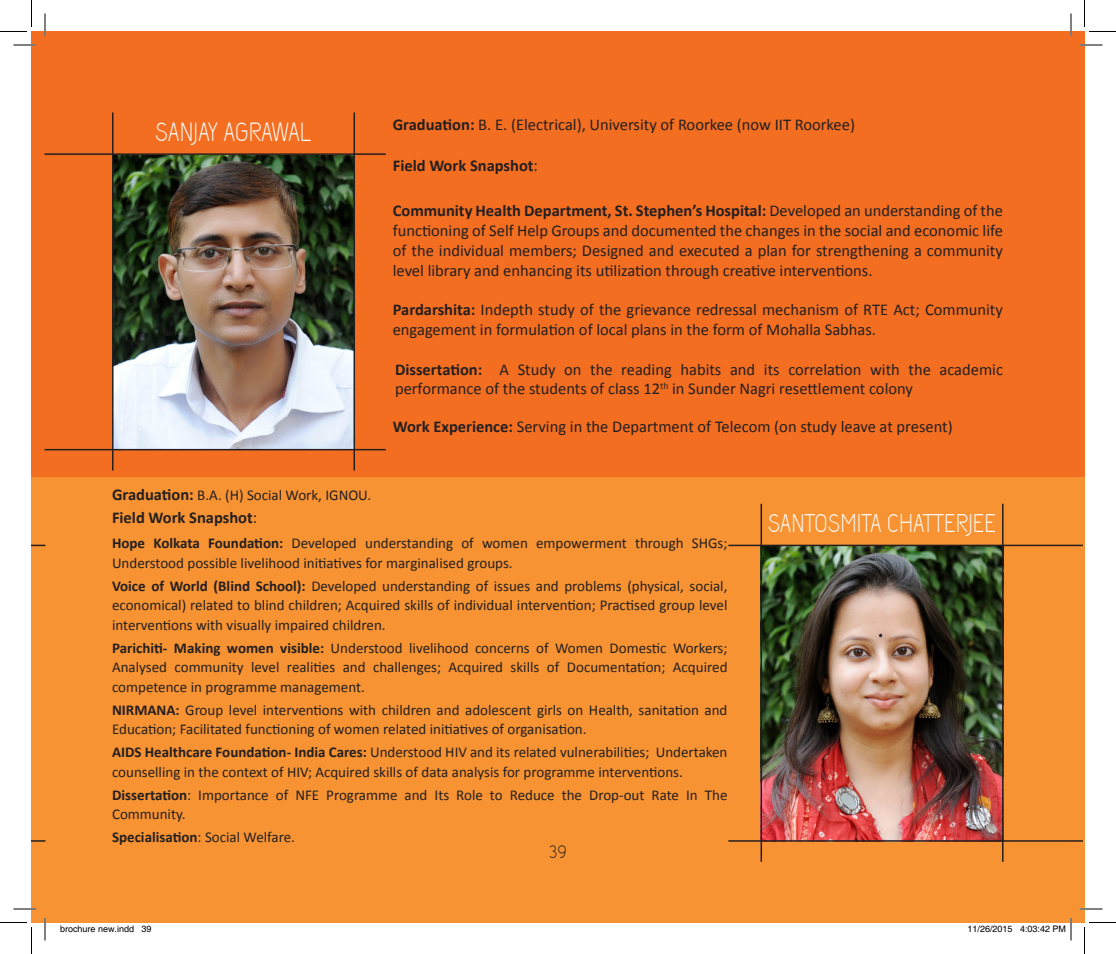
<style>
.page{position:relative;width:1116px;height:954px;background:#fff}
.page>*{position:absolute;margin:0;border:0;box-sizing:border-box;transform-origin:0 0}
.Normal__Web{font:26.25px "Capsuula";letter-spacing:-.01em;color:#fff}
.Normal__Web-2{font:25.5px "Capsuula";color:#fff}
.t1{font:18px "Capsuula";color:#231f20}
.t2{font:16.5px/19.8px "Calibri";color:#231f20}
.Normal__Web-3{font:700 16.5px "Calibri";color:#231f20}
.t3{font:15px/19.5px "Calibri";color:#231f20}
.t4{font:9px "Helvetica";color:#000}
.s1{font-weight:700}
.s2{font-weight:400}
.s3{font-weight:700;font-size:16.5px}
</style>
<div class="page">
<div style="left:32px;top:477px;width:13px;height:445px;background:#f79332"></div>
<div style="left:32px;top:32px;width:13px;height:445px;background:#f36e21"></div>
<div style="left:45px;top:32px;width:1039px;height:445px;background:#f36e21"></div>
<div style="left:45px;top:477px;width:1039px;height:445px;background:#f79332"></div>
<img style="left:114px;top:155px;width:240px;height:294px">
<img style="left:762px;top:546px;width:240px;height:294px">
<hr style="left:45px;top:153px;width:341px;height:2px;background:#231f20">
<svg style="left:32px;top:545px;width:13px;height:1px"></svg>
<hr style="left:728px;top:545px;width:355px;height:1px;background:#231f20">
<hr style="left:45px;top:449px;width:341px;height:1px;background:#231f20">
<svg style="left:32px;top:840px;width:13px;height:2px"></svg>
<hr style="left:728px;top:840px;width:355px;height:2px;background:#231f20">
<hr style="left:112px;top:112px;width:2px;height:359px;background:#231f20">
<hr style="left:761px;top:504px;width:1px;height:358px;background:#231f20">
<hr style="left:354px;top:112px;width:1px;height:359px;background:#231f20">
<hr style="left:1002px;top:504px;width:2px;height:358px;background:#231f20">
<hr style="left:14px;top:44px;width:22px;height:2px;background:#fff">
<hr style="left:1080px;top:44px;width:22px;height:2px;background:#fff">
<hr style="left:14px;top:908px;width:22px;height:2px;background:#fff">
<hr style="left:1080px;top:908px;width:22px;height:2px;background:#fff">
<hr style="left:44px;top:14px;width:2px;height:22px;background:#fff">
<hr style="left:44px;top:918px;width:2px;height:22px;background:#fff">
<hr style="left:1070px;top:14px;width:2px;height:22px;background:#fff">
<svg style="left:14px;top:45px;width:22px;height:1px"></svg>
<svg style="left:1080px;top:45px;width:22px;height:1px"></svg>
<svg style="left:14px;top:909px;width:22px;height:1px"></svg>
<svg style="left:1080px;top:909px;width:22px;height:1px"></svg>
<svg style="left:45px;top:14px;width:1px;height:22px"></svg>
<svg style="left:45px;top:918px;width:1px;height:22px"></svg>
<svg style="left:1071px;top:14px;width:1px;height:22px"></svg>
<svg style="left:0;top:0;width:32px;height:32px"></svg>
<svg style="left:0;top:922px;width:32px;height:32px"></svg>
<svg style="left:1084px;top:0;width:32px;height:32px"></svg>
<svg style="left:1084px;top:922px;width:32px;height:32px"></svg>
<svg style="left:1020px;top:918px;width:52px;height:22px"></svg>
<p class="Normal__Web" style="left:155px;top:117px;width:157px">SANJAY AGRAWAL</p>
<p class="t2" style="left:393px;top:114px;width:464px"><span class="s1">Graduation:</span> B. E. (Electrical), University of Roorkee (now IIT Roorkee)</p>
<p class="Normal__Web-3" style="left:393px;top:155px;width:147px">Field Work Snapshot<span class="s2">:</span></p>
<p class="t2" style="left:393px;top:200px;width:612px;text-align:justify"><span class="s1">Community Health Department, St. Stephen’s Hospital:</span> Developed an understanding of the functioning of Self Help Groups and documented the changes in the social and economic life of the individual members; Designed and executed a plan for strengthening a community level library and enhancing its utilization through creative interventions.</p>
<p class="t2" style="left:393px;top:299px;width:612px"><span class="s1">Pardarshita:</span> Indepth study of the grievance redressal mechanism of RTE Act; Community engagement in formulation of local plans in the form of Mohalla Sabhas.</p>
<p class="t2" style="left:395px;top:358px;width:610px"><span class="s1">Dissertation:</span> A Study on the reading habits and its correlation with the academic performance of the students of class 12<sup>th</sup> in Sunder Nagri resettlement colony</p>
<p class="t2" style="left:393px;top:416px;width:561px"><span class="s1">Work Experience:</span> Serving in the Department of Telecom (on study leave at present)</p>
<p class="t3" style="left:112px;top:485px;width:261px"><span class="s3">Graduation:</span> B.A. (H) Social Work, IGNOU.</p>
<p class="Normal__Web-3" style="left:112px;top:508px;width:147px">Field Work Snapshot<span class="s2">:</span></p>
<p class="t3" style="left:112px;top:533px;width:617px"><span class="s1">Hope Kolkata Foundation:</span> Developed understanding of women empowerment through SHGs;<br>Understood possible livelihood initiatives for marginalised groups.</p>
<p class="t3" style="left:112px;top:575px;width:617px;text-align:justify"><span class="s1">Voice of World (Blind School):</span> Developed understanding of issues and problems (physical, social, economical) related to blind children; Acquired skills of individual intervention; Practised group level interventions with visually impaired children.</p>
<p class="t3" style="left:112px;top:637px;width:617px;text-align:justify"><span class="s1">Parichiti- Making women visible:</span> Understood livelihood concerns of Women Domestic Workers; Analysed community level realities and challenges; Acquired skills of Documentation; Acquired competence in programme management.</p>
<p class="t3" style="left:112px;top:699px;width:617px"><span class="s1">NIRMANA:</span> Group level interventions with children and adolescent girls on Health, sanitation and<br>Education; Facilitated functioning of women related initiatives of organisation.</p>
<p class="t3" style="left:112px;top:742px;width:617px"><span class="s1">AIDS Healthcare Foundation- India Cares:</span> Understood HIV and its related vulnerabilities; Undertaken counselling in the context of HIV; Acquired skills of data analysis for programme interventions.</p>
<p class="t3" style="left:112px;top:785px;width:617px"><span class="s1">Dissertation</span>: Importance of NFE Programme and Its Role to Reduce the Drop-out Rate In The<br>Community.</p>
<p class="t3" style="left:112px;top:827px;width:185px"><span class="s1">Specialisation</span>: Social Welfare.</p>
<p class="t1" style="left:549px;top:842px;width:19px">39</p>
<p class="Normal__Web-2" style="left:768px;top:509px;width:230px">SANTOSMITA CHATTERJEE</p>
<p class="t4" style="left:60px;top:923px;width:93px">brochure new.indd 39</p>
<p class="t4" style="left:968px;top:923px;width:100px">11/26/2015 4:03:42 PM</p>
</div>
